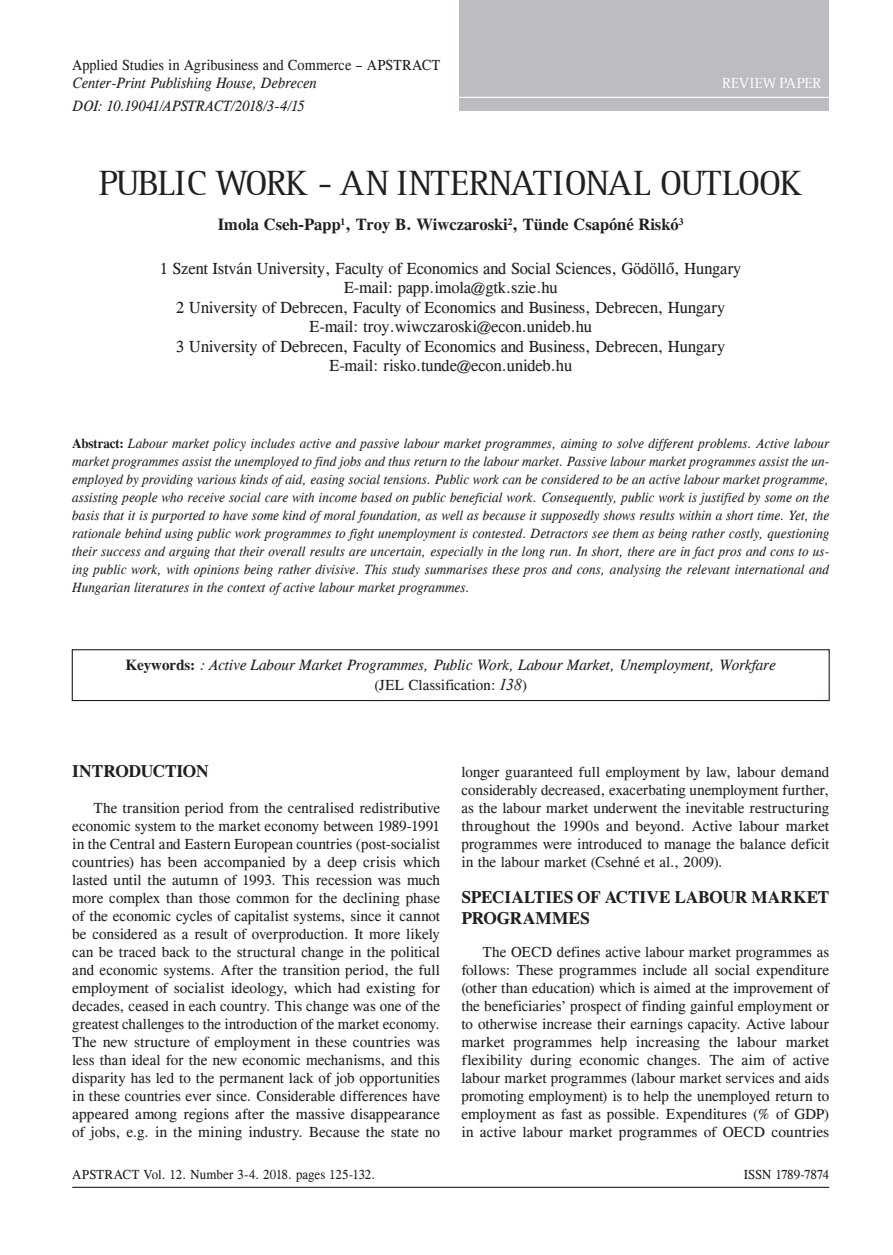
<style>
.page{position:relative;width:893px;height:1255px;background:#fff}
.page>*{position:absolute;margin:0;border:0;box-sizing:border-box;transform-origin:0 0}
.t1{font:36px "Rotis Srf PFL";color:#231f20}
.t2{font:700 17.25px/20.7px "CG Times";letter-spacing:.005em;color:#231f20}
.t3{font:700 17.25px "CG Times";letter-spacing:-.015em;color:#231f20}
.t4{font:16.5px/19.5px "CG Times";letter-spacing:-.01em;color:#231f20;text-align:center}
.t5{font:700 16.5px "CG Times";color:#231f20}
.t6{font:15px/18px "CG Times";letter-spacing:.005em;color:#231f20;text-align:justify}
.t7{font:italic 15px/19.8px "CG Times";color:#231f20;text-align:center}
.t8{font:italic 15px "CG Times";color:#231f20;scale:.95 1}
.t9{font:15px "CG Times";letter-spacing:.005em;color:#231f20;scale:.95 1}
.t10{font:15px "Rotis Srf PFL";letter-spacing:.02em;color:#fff}
.t11{font:italic 13.5px/18px "CG Times";letter-spacing:.015em;color:#231f20;text-align:justify;scale:.96 1}
.t12{font:13.5px "CG Times";color:#231f20;scale:.96 1}
.s1{font-weight:700;font-style:normal}
.s2{font-style:normal}
.s3{font-family:"Times New Roman";font-size:16.5px}
</style>
<div class="page">
<div style="left:460px;top:0;width:369px;height:111px;background:#bcbdc0"></div>
<hr style="left:72px;top:1186px;width:757px;height:1px;background:#231f20">
<hr style="left:72px;top:97px;width:757px;height:1px;background:#fff">
<div style="left:72px;top:649px;width:758px;height:52px;border:1px solid #231f20"></div>
<img style="left:224px;top:649px;width:445px;height:53px">
<p class="t9" style="left:72px;top:57px;width:389px">Applied Studies in Agribusiness and Commerce – APSTRACT</p>
<p class="t8" style="left:72px;top:75px;width:259px">Center-Print Publishing House, Debrecen</p>
<p class="t10" style="left:722px;top:74px;width:100px">REVIEW PAPER</p>
<p class="t8" style="left:73px;top:97px;width:245px">DOI: 10.19041/APSTRACT/2018/3-4/15</p>
<h1 class="t1" style="left:99px;top:160px;width:706px">PUBLIC WORK - AN INTERNATIONAL OUTLOOK</h1>
<p class="t5" style="left:218px;top:215px;width:467px">Imola Cseh-Papp<sup>1</sup>, Troy B. Wiwczaroski<sup>2</sup>, Tünde Csapóné Riskó<sup>3</sup></p>
<p class="t4" style="left:160px;top:258px;width:583px">1 Szent István University, Faculty of Economics and Social Sciences, Gödöllő, Hungary E-mail: papp.imola@gtk.szie.hu<br>2 University of Debrecen, Faculty of Economics and Business, Debrecen, Hungary E-mail: troy.wiwczaroski@econ.unideb.hu<br>3 University of Debrecen, Faculty of Economics and Business, Debrecen, Hungary E-mail: risko.tunde@econ.unideb.hu</p>
<p class="t11" style="left:72px;top:434px;width:790px"><span class="s1">Abstract:</span> Labour market policy includes active and passive labour market programmes, aiming to solve different problems. Active labour market programmes assist the unemployed to find jobs and thus return to the labour market. Passive labour market programmes assist the un&shy;employed by providing various kinds of aid, easing social tensions. Public work can be considered to be an active labour market programme, assisting people who receive social care with income based on public beneficial work. Consequently, public work is justified by some on the basis that it is purported to have some kind of moral foundation, as well as because it supposedly shows results within a short time. Yet, the rationale behind using public work programmes to fight unemployment is contested. Detractors see them as being rather costly, questioning their success and arguing that their overall results are uncertain, especially in the long run. In short, there are in fact pros and cons to us&shy;ing public work, with opinions being rather divisive. This study summarises these pros and cons, analysing the relevant international and Hungarian literatures in the context of active labour market programmes.</p>
<p class="t7" style="left:126px;top:655px;width:652px"><span class="s1">Keywords:</span> : Active Labour Market Programmes, Public Work, Labour Market, Unemployment, Workfare <span class="s2">(JEL Classification:</span> <span class="s3">I38</span><span class="s2">)</span></p>
<p class="t3" style="left:72px;top:760px;width:138px">INTRODUCTION</p>
<p class="t6" style="left:72px;top:799px;width:369px;text-indent:21px">The transition period from the centralised redistributive economic system to the market economy between 1989-1991 in the Central and Eastern European countries (post-socialist countries) has been accompanied by a deep crisis which lasted until the autumn of 1993. This recession was much more complex than those common for the declining phase of the economic cycles of capitalist systems, since it cannot be considered as a result of overproduction. It more likely can be traced back to the structural change in the political and economic systems. After the transition period, the full employment of socialist ideology, which had existing for decades, ceased in each country. This change was one of the greatest challenges to the introduction of the market economy.<br>The new structure of employment in these countries was less than ideal for the new economic mechanisms, and this disparity has led to the permanent lack of job opportunities in these countries ever since. Considerable differences have appeared among regions after the massive disappearance of jobs, e.g. in the mining industry. Because the state no</p>
<p class="t6" style="left:461px;top:763px;width:369px">longer guaranteed full employment by law, labour demand considerably decreased, exacerbating unemployment further, as the labour market underwent the inevitable restructuring throughout the 1990s and beyond. Active labour market programmes were introduced to manage the balance deficit in the labour market (Csehné et al., 2009).</p>
<p class="t2" style="left:461px;top:886px;width:369px">SPECIALTIES OF ACTIVE LABOUR MARKET<br>PROGRAMMES</p>
<p class="t6" style="left:461px;top:943px;width:369px;text-indent:21px">The OECD defines active labour market programmes as follows: These programmes include all social expenditure (other than education) which is aimed at the improvement of the beneficiaries’ prospect of finding gainful employment or to otherwise increase their earnings capacity. Active labour market programmes help increasing the labour market flexibility during economic changes. The aim of active labour market programmes (labour market services and aids promoting employment) is to help the unemployed return to employment as fast as possible. Expenditures (% of GDP) in active labour market programmes of OECD countries</p>
<p class="t12" style="left:72px;top:1166px;width:317px">APSTRACT Vol. 12. Number 3-4. 2018. pages 125-132.</p>
<p class="t12" style="left:744px;top:1166px;width:90px">ISSN 1789-7874</p>
</div>
